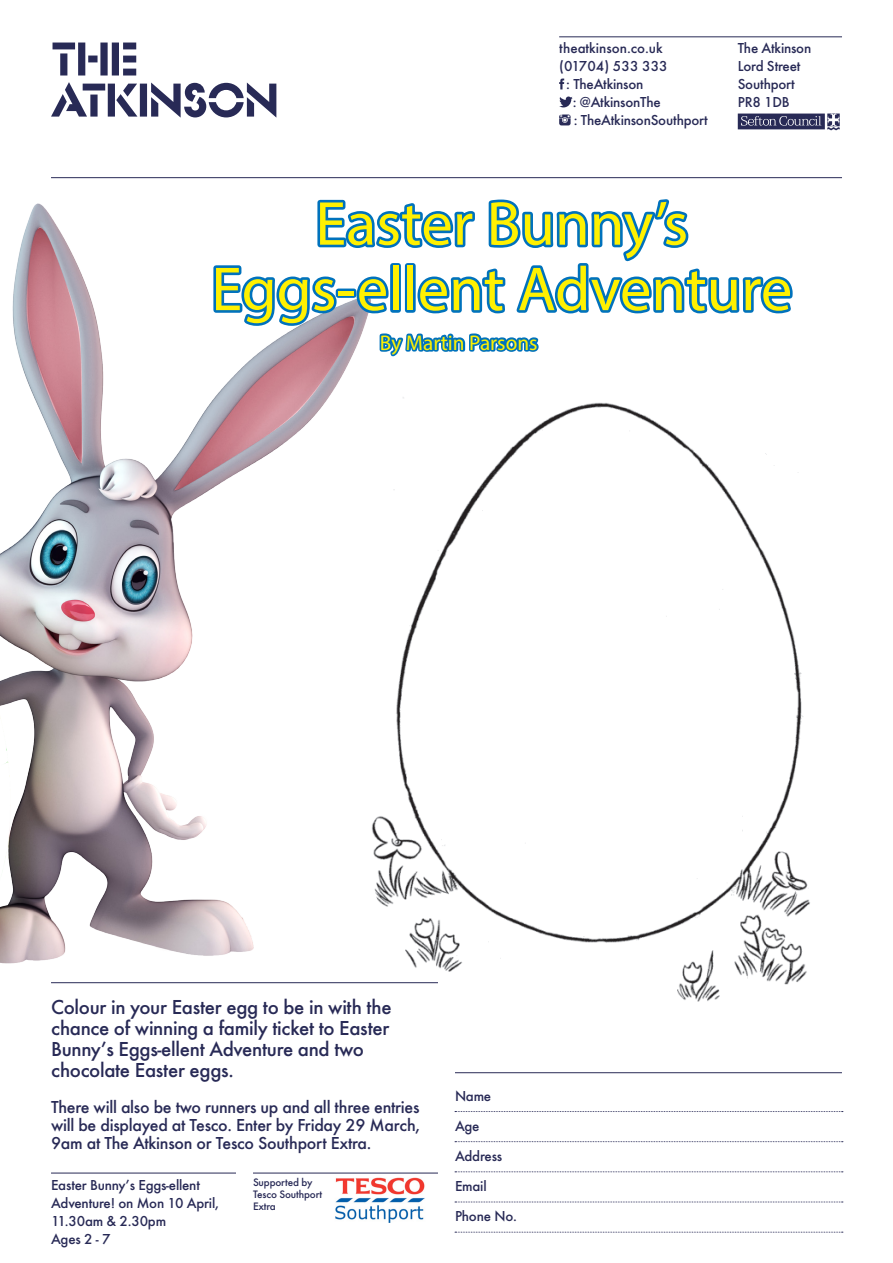
<style>
.page{position:relative;width:893px;height:1263px;background:#fff}
.page>*{position:absolute;margin:0;border:0;box-sizing:border-box;transform-origin:0 0}
.t1{font:62.55px/65.4px "Myriad Pro";color:#fff101;text-align:center}
.t2{font:21.3px "Myriad Pro";color:#fff101}
.t3{font:500 21px/21px "Futura EFOP";letter-spacing:-.015em;color:#282a56}
.t4{font:500 18px/18px "Futura EFOP";letter-spacing:-.015em;color:#282a56;text-align:justify}
.t5{font:500 15px/18px "Futura EFOP";letter-spacing:-.015em;color:#282a56}
.t6{font:500 11.25px/12px "Futura EFOP";letter-spacing:-.015em;color:#282a56}
</style>
<div class="page">
<svg style="left:51px;top:82px;width:225px;height:36px"></svg>
<svg style="left:53px;top:43px;width:83px;height:32px"></svg>
<hr style="left:51px;top:177px;width:791px;height:1px;background:#282a56">
<hr style="left:455px;top:1072px;width:387px;height:1px;background:#282a56">
<svg style="left:455px;top:1111px;width:388px;height:1px"></svg>
<svg style="left:455px;top:1141px;width:388px;height:1px"></svg>
<svg style="left:455px;top:1171px;width:388px;height:1px"></svg>
<svg style="left:455px;top:1201px;width:388px;height:1px"></svg>
<svg style="left:455px;top:1232px;width:388px;height:1px"></svg>
<svg style="left:559px;top:79px;width:5px;height:10px"></svg>
<svg style="left:559px;top:97px;width:14px;height:10px"></svg>
<svg style="left:559px;top:115px;width:12px;height:10px"></svg>
<hr style="left:559px;top:36px;width:283px;height:1px;background:#282a56">
<svg style="left:738px;top:114px;width:102px;height:17px;background:#606182"></svg>
<img style="left:335px;top:1178px;width:90px;height:44px">
<hr style="left:51px;top:1173px;width:185px;height:1px;background:#282a56">
<hr style="left:253px;top:1173px;width:185px;height:1px;background:#282a56">
<img style="left:0;top:203px;width:254px;height:761px">
<svg style="left:211px;top:199px;width:582px;height:264px"></svg>
<img style="left:366px;top:383px;width:444px;height:618px">
<hr style="left:51px;top:982px;width:387px;height:1px;background:#282a56">
<p class="t5" style="left:559px;top:39px;width:105px">theatkinson.co.uk</p>
<p class="t5" style="left:559px;top:57px;width:110px">(01704) 533 333</p>
<p class="t5" style="left:566px;top:75px;width:79px">: TheAtkinson</p>
<p class="t5" style="left:573px;top:93px;width:89px">: @AtkinsonThe</p>
<p class="t5" style="left:574px;top:111px;width:136px">: TheAtkinsonSouthport</p>
<p class="t5" style="left:738px;top:39px;width:75px">The Atkinson<br>Lord Street<br>Southport<br>PR8 1DB</p>
<h1 class="t1" style="left:211px;top:190px;width:582px">Easter Bunny’s<br>Eggs-ellent Adventure</h1>
<h2 class="t2" style="left:380px;top:329px;width:159px">By Martin Parsons</h2>
<h3 class="t3" style="left:51px;top:996px;width:342px">Colour in your Easter egg to be in with the chance of winning a family ticket to Easter Bunny’s Eggs-ellent Adventure and two chocolate Easter eggs.</h3>
<p class="t4" style="left:51px;top:1097px;width:370px">There will also be two runners up and all three entries will be displayed at Tesco. Enter by Friday 29 March, 9am at The Atkinson or Tesco Southport Extra.</p>
<p class="t5" style="left:51px;top:1176px;width:169px">Easter Bunny’s Eggs-ellent<br>Adventure! on Mon 10 April,<br>11.30am &amp; 2.30pm<br>Ages 2 - 7</p>
<p class="t6" style="left:253px;top:1176px;width:71px">Supported by<br>Tesco Southport<br>Extra</p>
<p class="t5" style="left:455px;top:1081px;width:63px;line-height:30px">Name<br>Age<br>Address<br>Email<br>Phone No.</p>
</div>
